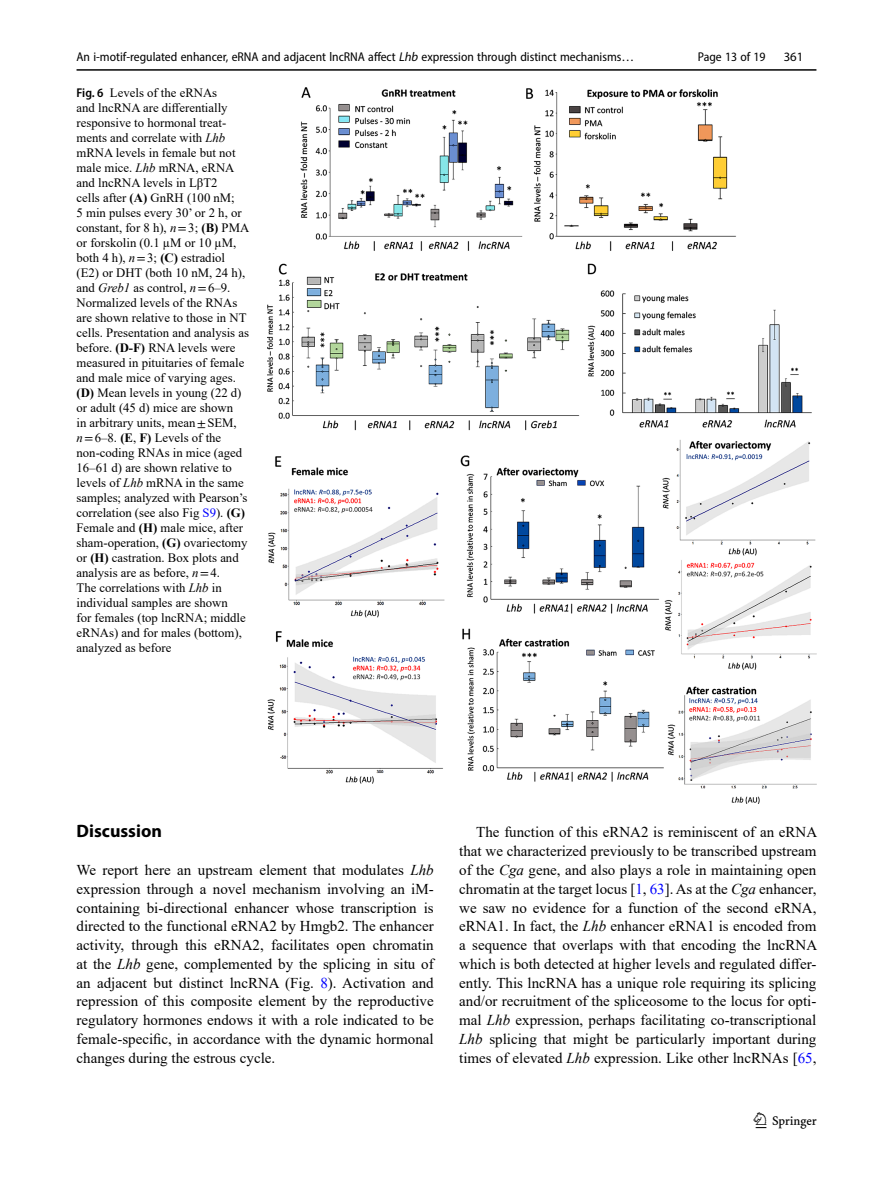
<style>
.page{position:relative;width:893px;height:1187px;background:#fff}
.page>*{position:absolute;margin:0;border:0;box-sizing:border-box;transform-origin:0 0}
.t1{font:22.5px "Springnew";color:#000}
.Head_1{font:700 18px "Myriad Pro";color:#000}
.Body_Text_Indent{font:15px/18.8px "Times New Roman";color:#000;text-align:justify}
.Body_Text{font:15px/18.8px "Times New Roman";color:#000;text-align:justify}
.Figure_Caption_Side{font:12.75px/15px "Times New Roman";color:#000}
.t2{font:semi-condensed 12.75px "Myriad Pro";color:#000}
.t3{font:12.75px "Myriad Pro";color:#000}
.s1{font-style:italic;font-stretch:normal}
.s2{font-family:"Myriad Pro";font-weight:600;font-stretch:semi-condensed}
.s3{font-style:italic}
.s4{font-weight:700}
.s5{font-family:"STIX"}
.s6{color:#00f}
</style>
<div class="page">
<hr style="left:77px;top:69px;width:739px;height:2px;background:#000">
<img style="left:268px;top:87px;width:548px;height:716px">
<p class="t2" style="left:77px;top:49px;width:559px">An i-motif-regulated enhancer, eRNA and adjacent lncRNA affect <span class="s1">Lhb</span> expression through distinct mechanisms…</p>
<p class="Figure_Caption_Side" style="left:77px;top:84px;width:174px"><span class="s2">Fig. 6</span> Levels of the eRNAs<br>and lncRNA are differentially responsive to hormonal treat&shy;ments and correlate with <span class="s3">Lhb </span>mRNA levels in female but not male mice. <span class="s3">Lhb</span> mRNA, eRNA and lncRNA levels in LβT2<br>cells after <span class="s4">(A)</span> GnRH (100 nM;<br>5 min pulses every 30’ or 2 h, or constant, for 8 h), <span class="s3">n</span><span class="s5">=</span>3; <span class="s4">(B)</span> PMA or forskolin (0.1 µM or 10 µM, both 4 h), <span class="s3">n</span><span class="s5">=</span>3; <span class="s4">(C)</span> estradiol (E2) or DHT (both 10 nM, 24 h), and <span class="s3">Greb1</span> as control, <span class="s3">n</span><span class="s5">=</span>6–9.<br>Normalized levels of the RNAs are shown relative to those in NT cells. Presentation and analysis as before. <span class="s4">(D-F)</span> RNA levels were measured in pituitaries of female and male mice of varying ages. <span class="s4">(D)</span> Mean levels in young (22 d) or adult (45 d) mice are shown<br>in arbitrary units, mean<span class="s5">±</span>SEM, <span class="s3">n</span><span class="s5">=</span>6–8. <span class="s4">(E</span>, <span class="s4">F)</span> Levels of the non-coding RNAs in mice (aged<br>16–61 d) are shown relative to levels of <span class="s3">Lhb</span> mRNA in the same samples; analyzed with Pearson’s correlation (see also Fig <span class="s6">S9</span>). <span class="s4">(G)<br></span>Female and <span class="s4">(H)</span> male mice, after sham-operation, <span class="s4">(G)</span> ovariectomy or <span class="s4">(H)</span> castration. Box plots and analysis are as before, <span class="s3">n</span><span class="s5">=</span>4.<br>The correlations with <span class="s3">Lhb</span> in individual samples are shown<br>for females (top lncRNA; middle eRNAs) and for males (bottom), analyzed as before</p>
<p class="t2" style="left:698px;top:49px;width:69px">Page 13 of 19</p>
<p class="t3" style="left:784px;top:48px;width:21px">361</p>
<p class="Head_1" style="left:77px;top:819px;width:87px">Discussion</p>
<p class="Body_Text" style="left:77px;top:860px;width:359px">We report here an upstream element that modulates <span class="s3">Lhb </span>expression through a novel mechanism involving an iM&shy;containing bi-directional enhancer whose transcription is directed to the functional eRNA2 by Hmgb2. The enhancer activity, through this eRNA2, facilitates open chromatin at the <span class="s3">Lhb</span> gene, complemented by the splicing in situ of an adjacent but distinct lncRNA (Fig. <span class="s6">8</span>). Activation and repression of this composite element by the reproductive regulatory hormones endows it with a role indicated to be female-specific, in accordance with the dynamic hormonal changes during the estrous cycle.</p>
<p class="Body_Text_Indent" style="left:459px;top:822px;width:359px;text-indent:17px">The function of this eRNA2 is reminiscent of an eRNA that we characterized previously to be transcribed upstream of the <span class="s3">Cga</span> gene, and also plays a role in maintaining open chromatin at the target locus [<span class="s6">1</span>, <span class="s6">63</span>]. As at the <span class="s3">Cga</span> enhancer, we saw no evidence for a function of the second eRNA, eRNA1. In fact, the <span class="s3">Lhb</span> enhancer eRNA1 is encoded from a sequence that overlaps with that encoding the lncRNA which is both detected at higher levels and regulated differ&shy;ently. This lncRNA has a unique role requiring its splicing and/or recruitment of the spliceosome to the locus for opti&shy;mal <span class="s3">Lhb</span> expression, perhaps facilitating co-transcriptional <span class="s3">Lhb</span> splicing that might be particularly important during times of elevated <span class="s3">Lhb</span> expression. Like other lncRNAs [<span class="s6">65</span>,</p>
<h1 class="t1" style="left:756px;top:1107px;width:63px">1 3</h1>
</div>
